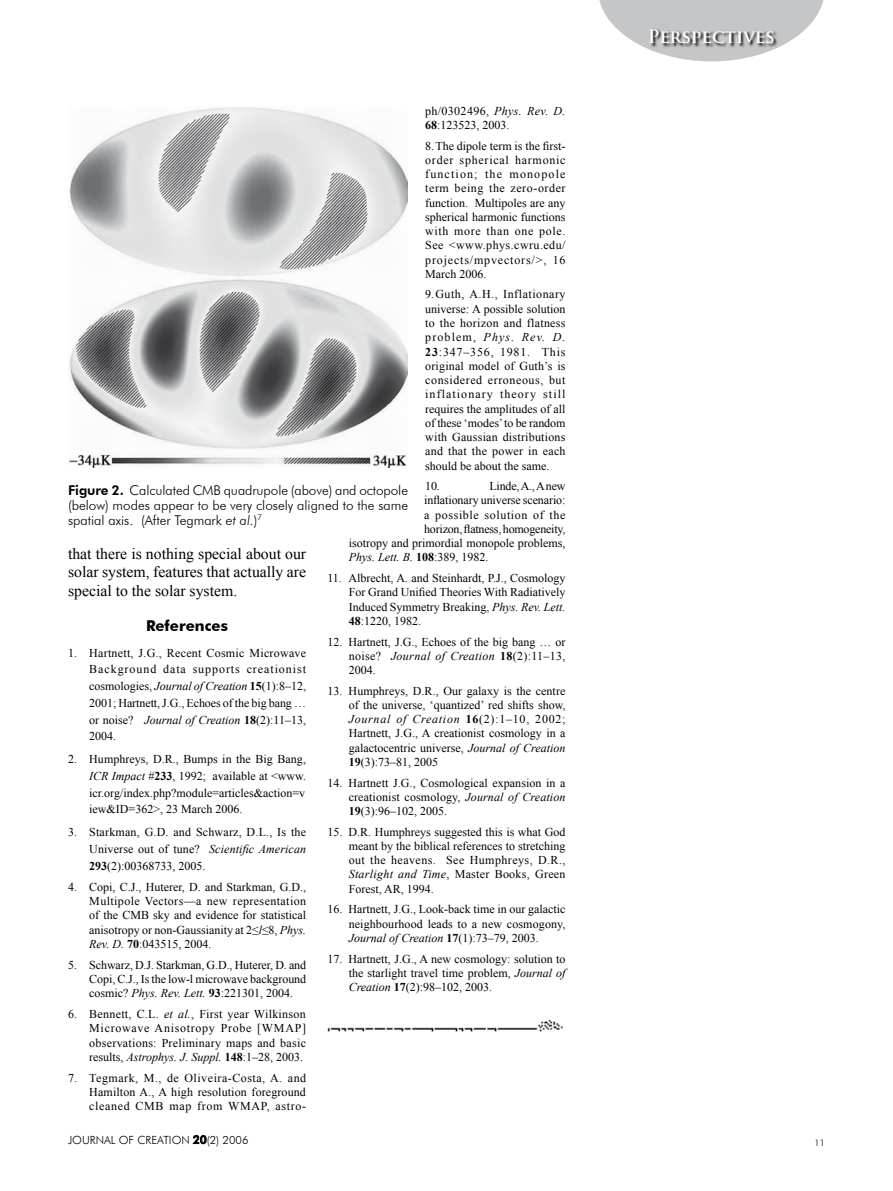
<style>
.page{position:relative;width:893px;height:1191px;background:#fff}
.page>*{position:absolute;margin:0;border:0;box-sizing:border-box;transform-origin:0 0}
.t1{font:700 18px "Trajan Pro";color:#fff}
.t2{font:15.75px/18.5px "Times New Roman";color:#000;text-align:justify}
.t3{font:700 15px "Futura BT";color:#000}
.t4{font:300 13.5px/14.7px "Futura BT";color:#000;text-align:justify}
.t5{font:12px/14.2px "Times New Roman";color:#000;text-align:justify}
.t6{font:12px "Times New Roman";letter-spacing:-.02em;color:#000}
.t7{font:italic 12px "Times New Roman";color:#000}
.t8{font:12px "Times New Roman";letter-spacing:.05em;color:#000}
.t9{font:300 11.25px "Futura BT";color:#000}
.t10{font:300 9px "Futura BT";color:#000}
.s1{font-style:italic}
.s2{font-weight:700}
.s3{font-weight:700;font-style:normal}
.s4{font-style:normal}
.s5{font-weight:800}
.s6{font-weight:500}
</style>
<div class="page">
<svg style="left:599px;top:0;width:225px;height:61px"></svg>
<svg style="left:649px;top:28px;width:130px;height:20px;background:#9e9fa1"></svg>
<svg style="left:193px;top:1135px;width:14px;height:9px"></svg>
<img style="left:327px;top:1019px;width:236px;height:13px">
<img style="left:68px;top:107px;width:340px;height:360px">
<p class="t5" style="left:425px;top:103px;width:142px">ph/0302496, <span class="s1">Phys. Rev. D.<br></span><span class="s2">68</span>:123523, 2003.</p>
<p class="t5" style="left:425px;top:138px;width:142px">8.The dipole term is the first&shy;order spherical harmonic function; the monopole term being the zero-order function. Multipoles are any spherical harmonic functions with more than one pole.<br>See &lt;www.phys.cwru.edu/ projects/mpvectors/&gt;, 16<br>March 2006.</p>
<p class="t5" style="left:425px;top:287px;width:142px">9.Guth, A.H., Inflationary universe: A possible solution to the horizon and flatness problem, <span class="s1">Phys. Rev. D.<br></span><span class="s2">23</span>:347–356, 1981. This original model of Guth’s is considered erroneous, but inflationary theory still requires the amplitudes of all of these ‘modes’ to be random with Gaussian distributions and that the power in each should be about the same.</p>
<p class="t5" style="left:425px;top:479px;width:16px">10<span class="s1">.</span></p>
<p class="t5" style="left:489px;top:479px;width:78px">Linde, A., A new</p>
<p class="t5" style="left:424px;top:493px;width:143px">inflationary universe scenario:</p>
<p class="t8" style="left:424px;top:506px;width:143px">a possible solution of the</p>
<p class="t6" style="left:424px;top:521px;width:143px">horizon, flatness, homogeneity,</p>
<p class="t5" style="left:349px;top:536px;width:218px">isotropy and primordial monopole problems,</p>
<p class="t7" style="left:349px;top:549px;width:141px">Phys. Lett. B. <span class="s3">108</span><span class="s4">:389, 1982.</span></p>
<p class="t5" style="left:349px;top:571px;width:218px;text-indent:-21px">11. Albrecht, A. and Steinhardt, P.J., Cosmology For Grand Unified Theories With Radiatively Induced Symmetry Breaking, <span class="s1">Phys. Rev. Lett.<br></span><span class="s2">48</span>:1220, 1982.</p>
<p class="t5" style="left:349px;top:634px;width:218px;text-indent:-21px">12. Hartnett, J.G., Echoes of the big bang … or noise? <span class="s1">Journal of Creation</span> <span class="s2">18</span>(2):11–13, 2004.</p>
<p class="t5" style="left:349px;top:683px;width:218px;text-indent:-21px">13. Humphreys, D.R., Our galaxy is the centre of the universe, ‘quantized’ red shifts show, <span class="s1">Journal of Creation</span> <span class="s2">16</span>(2):1–10, 2002; Hartnett, J.G., A creationist cosmology in a galactocentric universe, <span class="s1">Journal of Creation </span><span class="s2">19</span>(3):73–81, 2005</p>
<p class="t5" style="left:349px;top:775px;width:218px;text-indent:-21px">14. Hartnett J.G., Cosmological expansion in a creationist cosmology, <span class="s1">Journal of Creation </span><span class="s2">19</span>(3):96–102, 2005.</p>
<p class="t5" style="left:349px;top:824px;width:218px;text-indent:-21px">15. D.R. Humphreys suggested this is what God meant by the biblical references to stretching out the heavens. See Humphreys, D.R., <span class="s1">Starlight and Time</span>, Master Books, Green Forest, AR, 1994.</p>
<p class="t5" style="left:349px;top:902px;width:218px;text-indent:-21px">16. Hartnett, J.G., Look-back time in our galactic neighbourhood leads to a new cosmogony, <span class="s1">Journal of Creation</span> <span class="s2">17</span>(1):73–79, 2003.</p>
<p class="t5" style="left:349px;top:951px;width:218px;text-indent:-21px">17. Hartnett, J.G., A new cosmology: solution to the starlight travel time problem, <span class="s1">Journal of Creation</span> <span class="s2">17</span>(2):98–102, 2003.</p>
<p class="t4" style="left:68px;top:483px;width:342px"><span class="s5">Figure 2.</span> Calculated CMB quadrupole (above) and octopole (below) modes appear to be very closely aligned to the same spatial axis. (After Tegmark <span class="s1">et al.</span>)<sup>7</sup></p>
<h2 class="t2" style="left:68px;top:544px;width:240px">that there is nothing special about our solar system, features that actually are special to the solar system.</h2>
<p class="t3" style="left:146px;top:617px;width:83px">References</p>
<p class="t5" style="left:89px;top:644px;width:218px;line-height:16.6px;text-indent:-21px">1. Hartnett, J.G., Recent Cosmic Microwave Background data supports creationist cosmologies, <span class="s1">Journal of Creation</span> <span class="s2">15</span>(1):8–12, 2001; Hartnett, J.G., Echoes of the big bang … or noise? <span class="s1">Journal of Creation</span> <span class="s2">18</span>(2):11–13, 2004.</p>
<p class="t5" style="left:89px;top:750px;width:218px;line-height:16.6px;text-indent:-21px">2. Humphreys, D.R., Bumps in the Big Bang, <span class="s1">ICR Impact</span> #<span class="s2">233</span>, 1992; available at &lt;www. icr.org/index.php?module=articles&amp;action=v iew&amp;ID=362&gt;, 23 March 2006.</p>
<p class="t5" style="left:89px;top:824px;width:218px;line-height:16.6px;text-indent:-21px">3. Starkman, G.D. and Schwarz, D.L., Is the Universe out of tune? <span class="s1">Scientific American </span><span class="s2">293</span>(2):00368733, 2005.</p>
<p class="t5" style="left:89px;top:879px;width:218px;text-indent:-21px">4. Copi, C.J., Huterer, D. and Starkman, G.D., Multipole Vectors—a new representation of the CMB sky and evidence for statistical anisotropy or non-Gaussianity at 2≤<span class="s1">l</span>≤8, <span class="s1">Phys.<br>Rev. D.</span> <span class="s2">70</span>:043515, 2004.</p>
<p class="t5" style="left:89px;top:957px;width:218px;text-indent:-21px">5. Schwarz, D.J. Starkman, G.D., Huterer, D. and Copi, C.J., Is the low-l microwave background cosmic? <span class="s1">Phys. Rev. Lett.</span> <span class="s2">93</span>:221301, 2004.</p>
<p class="t5" style="left:89px;top:1006px;width:218px;text-indent:-21px">6. Bennett, C.L. <span class="s1">et al.</span>, First year Wilkinson Microwave Anisotropy Probe [WMAP] observations: Preliminary maps and basic results, <span class="s1">Astrophys. J. Suppl.</span> <span class="s2">148</span>:1–28, 2003.</p>
<p class="t5" style="left:89px;top:1070px;width:218px;text-indent:-21px">7. Tegmark, M., de Oliveira-Costa, A. and Hamilton A., A high resolution foreground cleaned CMB map from WMAP, astro-</p>
<p class="t9" style="left:68px;top:1132px;width:182px">JOURNAL OF CREATION <span class="s6">20</span>(2) 2006</p>
<h1 class="t1" style="left:648px;top:25px;width:129px">Perspectives</h1>
<p class="t10" style="left:815px;top:1137px;width:12px">11</p>
</div>
